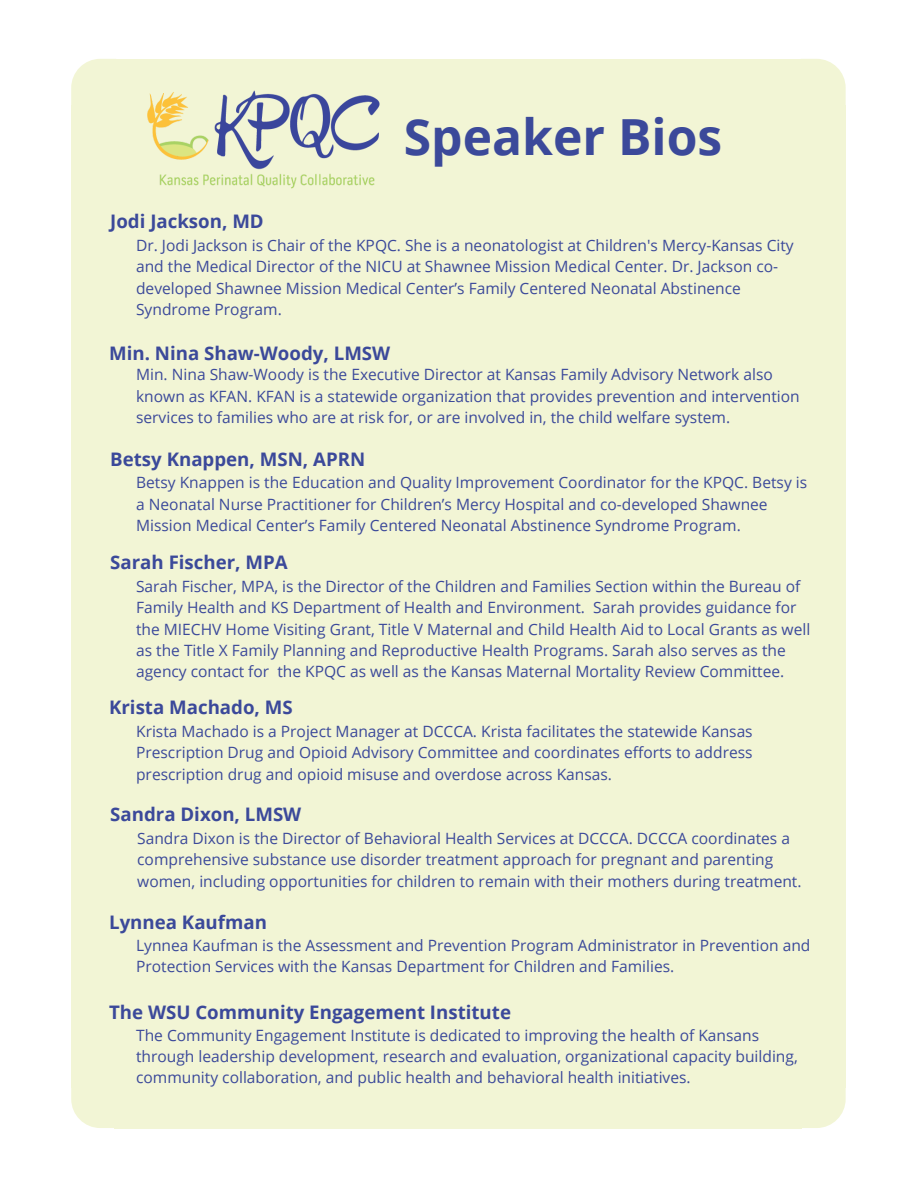
<style>
.page{position:relative;width:918px;height:1188px;background:#fff}
.page>*{position:absolute;margin:0;border:0;box-sizing:border-box;transform-origin:0 0}
.t1{font:700 49.8px "Open Sans";color:#3b499a}
.t2{font:700 18.75px "Open Sans";color:#3b499a}
.t3{font:15.6px/21.3px "Open Sans";color:#3b499a}
</style>
<div class="page">
<svg style="left:802px;top:59px;width:44px;height:46px;background:#f3f5d9"></svg>
<div style="left:801px;top:105px;width:45px;height:982px;background:#f2f5d5"></div>
<div style="left:115px;top:105px;width:687px;height:982px;background:#f2f5d5"></div>
<div style="left:115px;top:59px;width:687px;height:48px;background:#f2f5d5"></div>
<svg style="left:71px;top:59px;width:44px;height:46px;background:#f3f5d8"></svg>
<div style="left:71px;top:105px;width:45px;height:982px;background:#f2f5d5"></div>
<div style="left:115px;top:1086px;width:687px;height:42px;background:#f2f5d5"></div>
<svg style="left:71px;top:1087px;width:44px;height:41px;background:#f3f6d9"></svg>
<svg style="left:802px;top:1087px;width:44px;height:41px;background:#f3f6d9"></svg>
<img style="left:147px;top:90px;width:233px;height:99px">
<p class="t2" style="left:110px;top:208px;width:155px">Jodi Jackson, MD</p>
<h1 class="t1" style="left:404px;top:102px;width:320px">Speaker Bios</h1>
<p class="t3" style="left:136px;top:234px;width:659px">Dr. Jodi Jackson is Chair of the KPQC. She is a neonatologist at Children's Mercy-Kansas City and the Medical Director of the NICU at Shawnee Mission Medical Center. Dr. Jackson co&shy;developed Shawnee Mission Medical Center’s Family Centered Neonatal Abstinence Syndrome Program.</p>
<p class="t2" style="left:109px;top:340px;width:283px">Min. Nina Shaw-Woody, LMSW</p>
<p class="t3" style="left:136px;top:364px;width:665px">Min. Nina Shaw-Woody is the Executive Director at Kansas Family Advisory Network also known as KFAN. KFAN is a statewide organization that provides prevention and intervention services to families who are at risk for, or are involved in, the child welfare system.</p>
<p class="t2" style="left:110px;top:446px;width:256px">Betsy Knappen, MSN, APRN</p>
<p class="t3" style="left:136px;top:472px;width:673px">Betsy Knappen is the Education and Quality Improvement Coordinator for the KPQC. Betsy is a Neonatal Nurse Practitioner for Children’s Mercy Hospital and co-developed Shawnee<br>Mission Medical Center’s Family Centered Neonatal Abstinence Syndrome Program.</p>
<p class="t2" style="left:110px;top:549px;width:179px">Sarah Fischer, MPA</p>
<p class="t3" style="left:136px;top:575px;width:676px">Sarah Fischer, MPA, is the Director of the Children and Families Section within the Bureau of Family Health and KS Department of Health and Environment. Sarah provides guidance for the MIECHV Home Visiting Grant, Title V Maternal and Child Health Aid to Local Grants as well as the Title X Family Planning and Reproductive Health Programs. Sarah also serves as the agency contact for the KPQC as well as the Kansas Maternal Mortality Review Committee.</p>
<p class="t2" style="left:109px;top:694px;width:185px">Krista Machado, MS</p>
<p class="t3" style="left:136px;top:720px;width:618px;text-align:justify">Krista Machado is a Project Manager at DCCCA. Krista facilitates the statewide Kansas Prescription Drug and Opioid Advisory Committee and coordinates efforts to address prescription drug and opioid misuse and overdose across Kansas.</p>
<p class="t2" style="left:110px;top:801px;width:193px">Sandra Dixon, LMSW</p>
<p class="t3" style="left:137px;top:827px;width:666px">Sandra Dixon is the Director of Behavioral Health Services at DCCCA. DCCCA coordinates a comprehensive substance use disorder treatment approach for pregnant and parenting women, including opportunities for children to remain with their mothers during treatment.</p>
<p class="t2" style="left:109px;top:909px;width:159px">Lynnea Kaufman</p>
<p class="t3" style="left:136px;top:934px;width:676px">Lynnea Kaufman is the Assessment and Prevention Program Administrator in Prevention and<br>Protection Services with the Kansas Department for Children and Families.</p>
<p class="t2" style="left:109px;top:999px;width:403px">The WSU Community Engagement Institute</p>
<p class="t3" style="left:136px;top:1024px;width:663px">The Community Engagement Institute is dedicated to improving the health of Kansans through leadership development, research and evaluation, organizational capacity building, community collaboration, and public health and behavioral health initiatives.</p>
</div>
